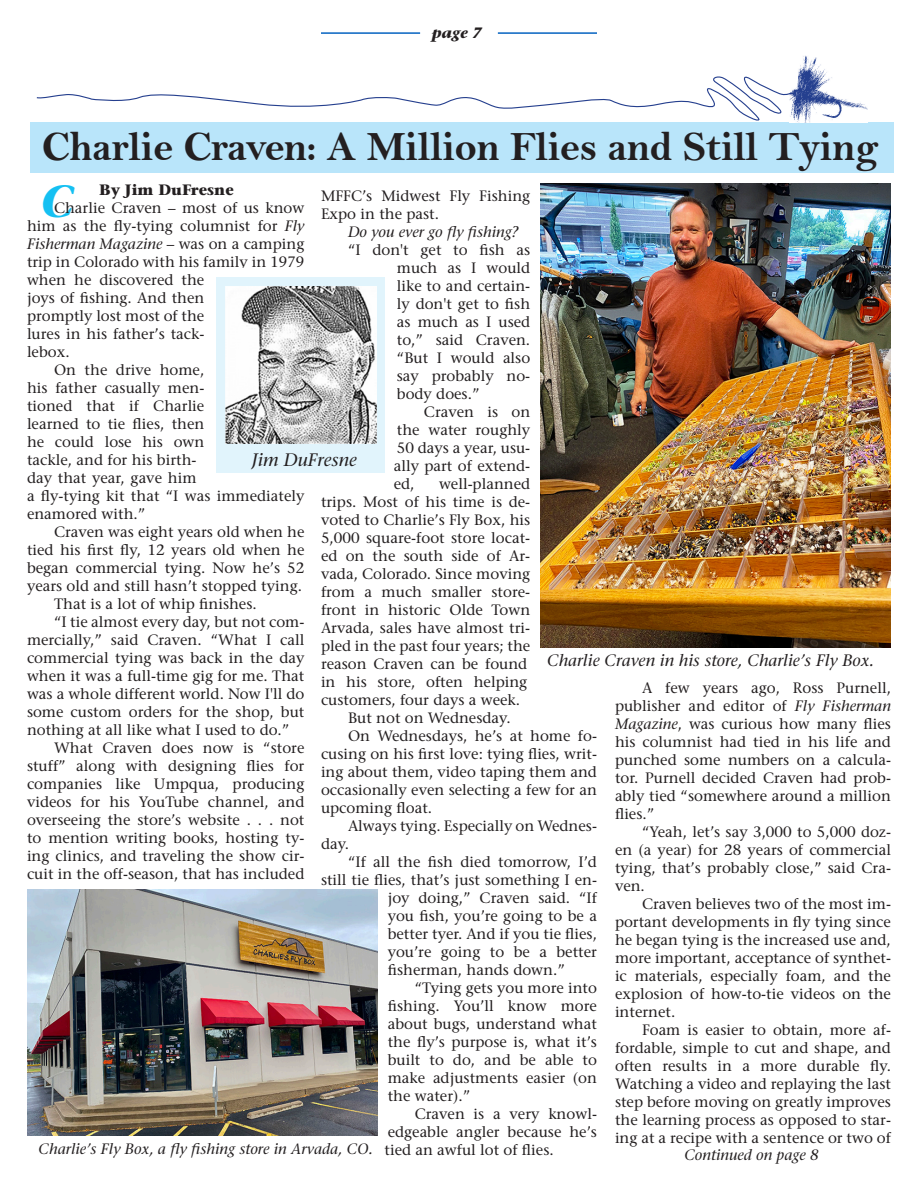
<style>
.page{position:relative;width:918px;height:1188px;background:#fff}
.page>*{position:absolute;margin:0;border:0;box-sizing:border-box;transform-origin:0 0}
.t1{font:italic 700 45px "Stone Serif";color:#15c0f2}
.t2{font:42px "Bell MT Bold";letter-spacing:-.01em;color:#231f20}
.t3{font:italic 18px "Stone Serif";color:#231f20}
.t4{font:italic 16.5px "Stone Serif";color:#231f20}
.t5{font:15px/18px "Stone Serif";color:#231f20;text-align:justify}
.t6{font:italic 15px "Stone Serif";color:#231f20}
.t7{font:700 15px "Stone Serif";color:#231f20}
.t8{font:italic 700 15px "Stone Serif";color:#231f20}
.s1{font-style:italic}
</style>
<div class="page">
<div style="left:30px;top:122px;width:864px;height:51px;background:#b9e5fa"></div>
<hr style="left:321px;top:32px;width:99px;height:2px;background:#0563c1">
<hr style="left:498px;top:32px;width:99px;height:2px;background:#0563c1">
<img style="left:792px;top:56px;width:76px;height:66px">
<svg style="left:37px;top:76px;width:755px;height:45px"></svg>
<img style="left:540px;top:184px;width:351px;height:464px">
<img style="left:27px;top:890px;width:351px;height:245px">
<div style="left:216px;top:278px;width:169px;height:195px;background:#e1f4fc"></div>
<img style="left:226px;top:287px;width:151px;height:156px">
<p class="t8" style="left:432px;top:23px;width:52px">page 7</p>
<p class="t2" style="left:42px;top:122px;width:839px">Charlie Craven: A Million Flies and Still Tying</p>
<p class="t7" style="left:99px;top:180px;width:136px">By Jim DuFresne</p>
<p class="t5" style="left:27px;top:198px;width:279px;text-align:left;text-indent:27px">Charlie Craven – most of us know him as the fly-tying columnist for <span class="s1">Fly<br>Fisherman Magazine</span> – was on a camping trip in Colorado with his family in 1979 when he discovered the<br>joys of fishing. And then<br>promptly lost most of the<br>lures in his father’s tack-<br>lebox.</p>
<p class="t5" style="left:27px;top:360px;width:279px;text-align:left;text-indent:27px">On the drive home,<br>his father casually men-<br>tioned that if Charlie<br>learned to tie flies, then<br>he could lose his own<br>tackle, and for his birth-<br>day that year, gave him<br>a fly-tying kit that “I was immediately enamored with.”</p>
<p class="t5" style="left:27px;top:522px;width:279px;text-indent:27px">Craven was eight years old when he tied his first fly, 12 years old when he began commercial tying. Now he’s 52 years old and still hasn’t stopped tying.</p>
<p class="t5" style="left:54px;top:594px;width:204px">That is a lot of whip finishes.</p>
<p class="t5" style="left:27px;top:612px;width:279px;text-indent:27px">“I tie almost every day, but not com&shy;mercially,” said Craven. “What I call commercial tying was back in the day when it was a full-time gig for me. That was a whole different world. Now I'll do some custom orders for the shop, but nothing at all like what I used to do.”</p>
<p class="t5" style="left:27px;top:738px;width:279px;text-indent:27px">What Craven does now is “store stuff” along with designing flies for companies like Umpqua, producing videos for his YouTube channel, and overseeing the store’s website . . . not to mention writing books, hosting ty&shy;ing clinics, and traveling the show cir&shy;cuit in the off-season, that has included</p>
<p class="t1" style="left:40px;top:173px;width:35px">C</p>
<p class="t5" style="left:321px;top:187px;width:211px">MFFC’s Midwest Fly Fishing<br>Expo in the past.</p>
<p class="t6" style="left:348px;top:223px;width:172px">Do you ever go fly fishing?</p>
<p class="t5" style="left:397px;top:241px;width:135px;text-indent:-49px">“I don't get to fish as much as I would like to and certain&shy;ly don't get to fish as much as I used to,” said Craven. “But I would also say probably no&shy;body does.”</p>
<p class="t5" style="left:394px;top:403px;width:138px;text-indent:30px">Craven is on the water roughly 50 days a year, usu&shy;ally part of extend&shy;ed,</p>
<p class="t3" style="left:252px;top:449px;width:106px">Jim DuFresne</p>
<p class="t5" style="left:321px;top:475px;width:211px;text-align:left;text-indent:118px">well-planned trips. Most of his time is de&shy;voted to Charlie’s Fly Box, his<br>5,000 square-foot store locat&shy;ed on the south side of Ar&shy;vada, Colorado. Since moving from a much smaller store&shy;front in historic Olde Town<br>Arvada, sales have almost tri&shy;pled in the past four years; the reason Craven can be found in his store, often helping customers, four days a week.</p>
<p class="t5" style="left:348px;top:709px;width:164px">But not on Wednesday.</p>
<p class="t5" style="left:321px;top:727px;width:278px;text-indent:27px">On Wednesdays, he’s at home fo&shy;cusing on his first love: tying flies, writ&shy;ing about them, video taping them and occasionally even selecting a few for an upcoming float.</p>
<p class="t5" style="left:321px;top:817px;width:278px;text-indent:27px">Always tying. Especially on Wednes&shy;day.</p>
<p class="t5" style="left:348px;top:853px;width:251px">“If all the fish died tomorrow, I’d</p>
<p class="t5" style="left:321px;top:871px;width:278px">still tie flies, that’s just something I en-</p>
<p class="t5" style="left:388px;top:889px;width:211px">joy doing,” Craven said. “If</p>
<p class="t5" style="left:388px;top:907px;width:211px">you fish, you’re going to be a</p>
<p class="t5" style="left:388px;top:925px;width:211px">better tyer. And if you tie flies,</p>
<p class="t5" style="left:388px;top:943px;width:211px">you’re going to be a better</p>
<p class="t5" style="left:388px;top:961px;width:179px">fisherman, hands down.”</p>
<p class="t5" style="left:388px;top:979px;width:211px;text-indent:27px">“Tying gets you more into fishing. You’ll know more about bugs, understand what the fly’s purpose is, what it’s built to do, and be able to make adjustments easier (on the water).”</p>
<p class="t5" style="left:388px;top:1105px;width:211px;text-align:right">Craven is a very knowl&shy;edgeable angler because he’s</p>
<p class="t6" style="left:39px;top:1140px;width:336px">Charlie’s Fly Box, a fly fishing store in Arvada, CO.</p>
<p class="t5" style="left:384px;top:1141px;width:171px">tied an awful lot of flies.</p>
<p class="t4" style="left:547px;top:651px;width:328px">Charlie Craven in his store, Charlie’s Fly Box.</p>
<p class="t5" style="left:615px;top:678px;width:278px;text-indent:27px">A few years ago, Ross Purnell, publisher and editor of <span class="s1">Fly Fisherman Magazine</span>, was curious how many flies his columnist had tied in his life and punched some numbers on a calcula&shy;tor. Purnell decided Craven had prob&shy;ably tied “somewhere around a million flies.”</p>
<p class="t5" style="left:615px;top:822px;width:278px;text-indent:27px">“Yeah, let’s say 3,000 to 5,000 doz&shy;en (a year) for 28 years of commercial tying, that’s probably close,” said Cra&shy;ven.</p>
<p class="t5" style="left:615px;top:894px;width:278px;text-indent:27px">Craven believes two of the most im&shy;portant developments in fly tying since he began tying is the increased use and, more important, acceptance of synthet&shy;ic materials, especially foam, and the explosion of how-to-tie videos on the internet.</p>
<p class="t5" style="left:615px;top:1020px;width:278px;text-indent:27px">Foam is easier to obtain, more af&shy;fordable, simple to cut and shape, and often results in a more durable fly.<br>Watching a video and replaying the last step before moving on greatly improves the learning process as opposed to star&shy;ing at a recipe with a sentence or two of</p>
<p class="t6" style="left:684px;top:1146px;width:136px">Continued on page 8</p>
</div>
